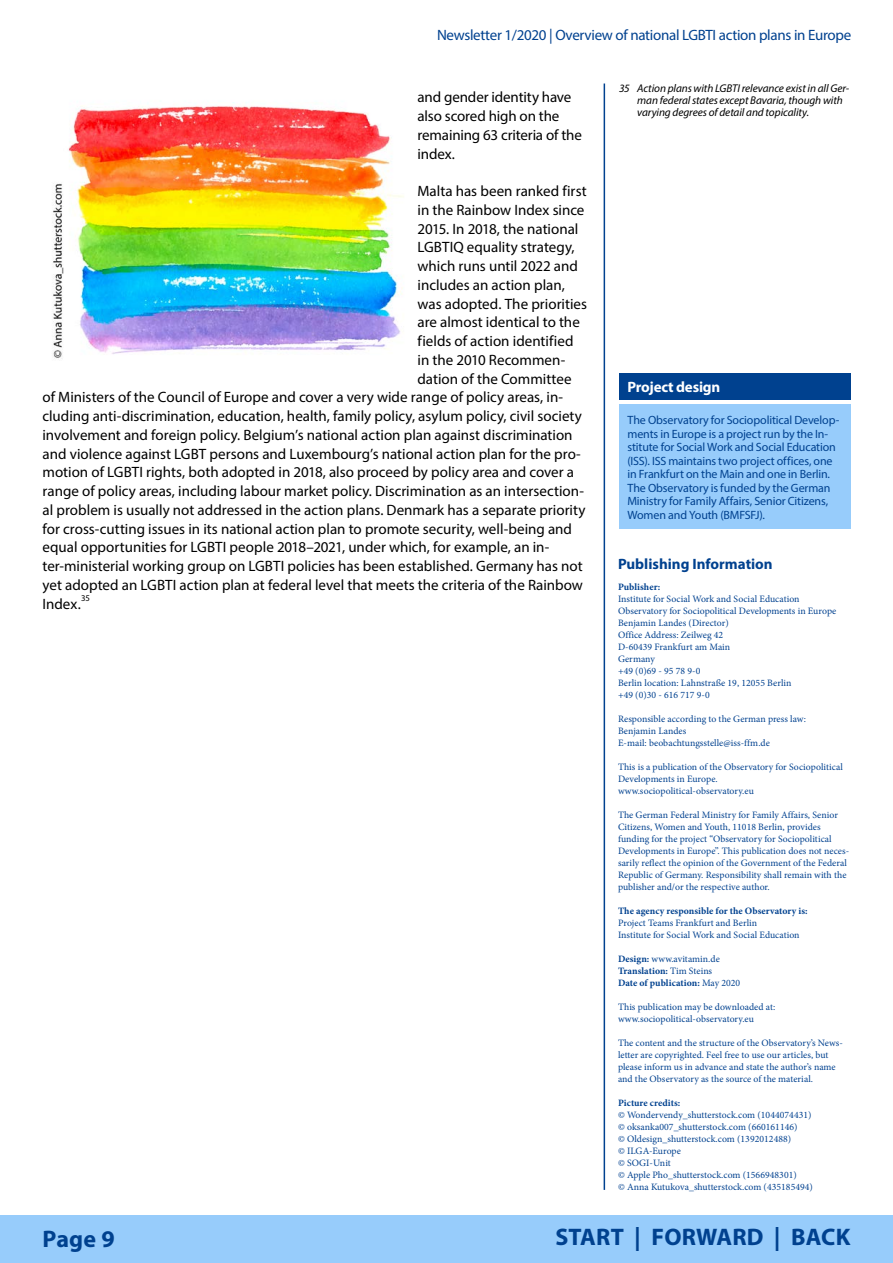
<style>
.page{position:relative;width:893px;height:1263px;background:#fff}
.page>*{position:absolute;margin:0;border:0;box-sizing:border-box;transform-origin:0 0}
.t1{font:700 24px "Myriad Pro";letter-spacing:.01em;color:#00418f}
.t2{font:15px/18.8px "Myriad Pro";color:#000}
.t3{font:15px "Myriad Pro";letter-spacing:-.02em;color:#00418f}
.t4{font:700 15px "Myriad Pro";color:#00418f}
.t5{font:700 15px "Myriad Pro";letter-spacing:-.015em;color:#fff}
.t6{font:12px/13.5px "Myriad Pro";letter-spacing:-.01em;color:#00418f}
.t7{font:italic 11.25px/12px "Myriad Pro";letter-spacing:-.005em;color:#000}
.t8{font:9.75px/12px "Minion Pro";letter-spacing:.005em;color:#00418f}
.t9{font:700 9.75px "Minion Pro";letter-spacing:.005em;color:#00418f}
.t10{font:8.7px "Myriad Pro";color:#000}
.s1{font-weight:700}
.s2{font-weight:400}
</style>
<div class="page">
<hr style="left:604px;top:84px;width:1px;height:1106px;background:#00418f">
<div style="left:0;top:1215px;width:893px;height:48px;background:#97ccfb"></div>
<div style="left:619px;top:404px;width:231px;height:125px;background:#97ccfb"></div>
<div style="left:619px;top:373px;width:231px;height:27px;background:#00418f"></div>
<img style="left:52px;top:102px;width:352px;height:257px">
<h2 class="t3" style="left:437px;top:26px;width:416px">Newsletter 1/2020 | Overview of national LGBTI action plans in Europe</h2>
<p class="t2" style="left:417px;top:88px;width:166px">and gender identity have also scored high on the remaining 63 criteria of the index.</p>
<p class="t2" style="left:417px;top:181px;width:171px">Malta has been ranked first</p>
<p class="t2" style="left:417px;top:200px;width:168px">in the Rainbow Index since</p>
<p class="t2" style="left:417px;top:219px;width:162px">2015. In 2018, the national</p>
<p class="t2" style="left:417px;top:238px;width:158px">LGBTIQ equality strategy,</p>
<p class="t2" style="left:417px;top:256px;width:162px">which runs until 2022 and</p>
<p class="t2" style="left:417px;top:275px;width:149px">includes an action plan,</p>
<p class="t2" style="left:417px;top:294px;width:171px">was adopted. The priorities</p>
<p class="t2" style="left:417px;top:313px;width:164px">are almost identical to the</p>
<p class="t2" style="left:417px;top:331px;width:157px">fields of action identified</p>
<p class="t2" style="left:417px;top:350px;width:149px">in the 2010 Recommen-</p>
<p class="t2" style="left:417px;top:369px;width:156px">dation of the Committee</p>
<p class="t2" style="left:43px;top:388px;width:522px">of Ministers of the Council of Europe and cover a very wide range of policy areas, in-</p>
<p class="t2" style="left:43px;top:406px;width:541px">cluding anti-discrimination, education, health, family policy, asylum policy, civil society</p>
<p class="t2" style="left:43px;top:425px;width:532px">involvement and foreign policy. Belgium’s national action plan against discrimination</p>
<p class="t2" style="left:43px;top:444px;width:540px">and violence against LGBT persons and Luxembourg’s national action plan for the pro-</p>
<p class="t2" style="left:43px;top:463px;width:533px">motion of LGBTI rights, both adopted in 2018, also proceed by policy area and cover a</p>
<p class="t2" style="left:43px;top:481px;width:543px">range of policy areas, including labour market policy. Discrimination as an intersection-</p>
<p class="t2" style="left:43px;top:500px;width:544px">al problem is usually not addressed in the action plans. Denmark has a separate priority</p>
<p class="t2" style="left:43px;top:519px;width:531px">for cross-cutting issues in its national action plan to promote security, well-being and</p>
<p class="t2" style="left:43px;top:538px;width:508px">equal opportunities for LGBTI people 2018–2021, under which, for example, an in-</p>
<p class="t2" style="left:43px;top:556px;width:542px">ter-ministerial working group on LGBTI policies has been established. Germany has not</p>
<p class="t2" style="left:43px;top:575px;width:542px">yet adopted an LGBTI action plan at federal level that meets the criteria of the Rainbow</p>
<p class="t2" style="left:43px;top:594px;width:40px">Index.</p>
<p class="t10" style="left:81px;top:592px;width:10px">35</p>
<p class="t7" style="left:637px;top:82px;width:213px;text-indent:-18px">35 Action plans with LGBTI relevance exist in all Ger‑ man federal states except Bavaria, though with varying degrees of detail and topicality.</p>
<p class="t5" style="left:627px;top:377px;width:94px">Project design</p>
<p class="t6" style="left:627px;top:413px;width:213px">The Observatory for Sociopolitical Develop&shy;ments in Europe is a project run by the In&shy;stitute for Social Work and Social Education (ISS). ISS maintains two project offices, one in Frankfurt on the Main and one in Berlin.<br>The Observatory is funded by the German Ministry for Family Affairs, Senior Citizens, Women and Youth (BMFSFJ).</p>
<h2 class="t4" style="left:618px;top:554px;width:156px">Publishing Information</h2>
<p class="t9" style="left:618px;top:580px;width:44px">Publisher:</p>
<p class="t8" style="left:618px;top:593px;width:220px">Institute for Social Work and Social Education<br>Observatory for Sociopolitical Developments in Europe<br>Benjamin Landes (Director)<br>Office Address: Zeilweg 42<br>D-60439 Frankfurt am Main<br>Germany<br>+49 (0)69 - 95 78 9-0<br>Berlin location: Lahnstraße 19, 12055 Berlin<br>+49 (0)30 - 616 717 9-0</p>
<p class="t8" style="left:618px;top:713px;width:190px">Responsible according to the German press law:<br>Benjamin Landes</p>
<p class="t8" style="left:618px;top:737px;width:153px">E-mail: beobachtungsstelle@iss-ffm.de</p>
<p class="t8" style="left:618px;top:761px;width:226px">This is a publication of the Observatory for Sociopolitical<br>Developments in Europe.</p>
<p class="t8" style="left:618px;top:785px;width:137px">www.sociopolitical-observatory.eu</p>
<p class="t8" style="left:618px;top:809px;width:233px">The German Federal Ministry for Family Affairs, Senior Citizens, Women and Youth, 11018 Berlin, provides funding for the project “Observatory for Sociopolitical Developments in Europe”. This publication does not neces&shy;sarily reflect the opinion of the Government of the Federal Republic of Germany. Responsibility shall remain with the publisher and/or the respective author.</p>
<p class="t9" style="left:618px;top:904px;width:191px">The agency responsible for the Observatory is:</p>
<p class="t8" style="left:618px;top:917px;width:141px">Project Teams Frankfurt and Berlin</p>
<p class="t8" style="left:618px;top:929px;width:183px">Institute for Social Work and Social Education</p>
<p class="t8" style="left:618px;top:953px;width:103px"><span class="s1">Design:</span> www.avitamin.de</p>
<p class="t9" style="left:618px;top:964px;width:96px">Translation: <span class="s2">Tim Steins</span></p>
<p class="t9" style="left:618px;top:976px;width:124px">Date of publication: <span class="s2">May 2020</span></p>
<p class="t8" style="left:618px;top:1001px;width:159px">This publication may be downloaded at: www.sociopolitical-observatory.eu</p>
<p class="t8" style="left:618px;top:1037px;width:227px">The content and the structure of the Observatory’s News&shy;letter are copyrighted. Feel free to use our articles, but please inform us in advance and state the author’s name and the Observatory as the source of the material.</p>
<p class="t8" style="left:618px;top:1097px;width:196px"><span class="s1">Picture credits:<br></span>© Wondervendy_shutterstock.com (1044074431) © oksanka007_shutterstock.com (660161146)<br>© Oldesign_shutterstock.com (1392012488)<br>© ILGA-Europe<br>© SOGI-Unit<br>© Apple Pho_shutterstock.com (1566948301)<br>© Anna Kutukova_shutterstock.com (435185494)</p>
<h1 class="t1" style="left:43px;top:1223px;width:74px">Page 9</h1>
<p class="t1" style="left:555px;top:1222px;width:297px">START | FORWARD | BACK</p>
</div>
